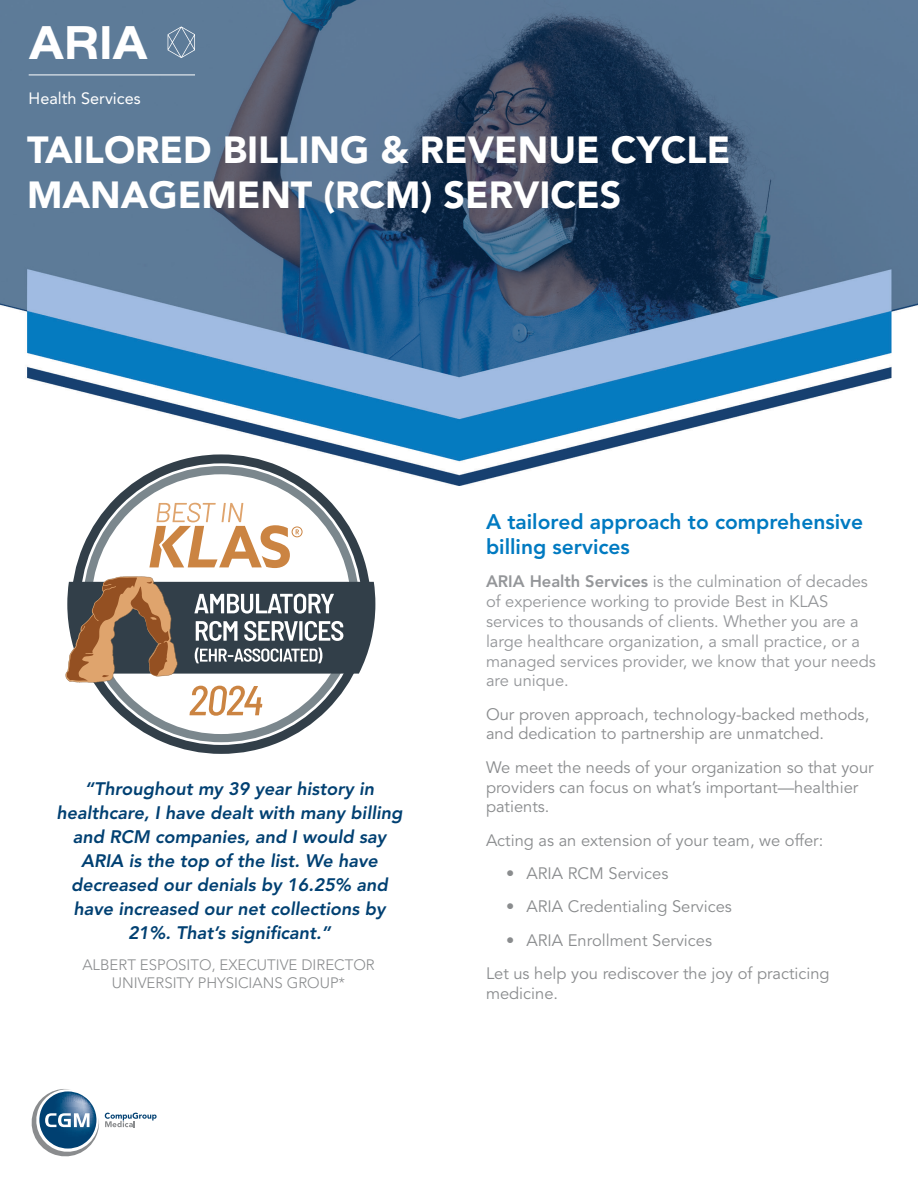
<style>
.page{position:relative;width:918px;height:1188px;background:#fff}
.page>*{position:absolute;margin:0;border:0;box-sizing:border-box;transform-origin:0 0}
.t1{font:700 48.9px "Handel Gothic Com";color:#fff}
.MAIN_HEADER__95_Black__Left__All_CAPS__W{font:900 37.5px/45px "Avenir LT Std";color:#fff}
.SUB-HEADER_BLUE__85_Heavy__Left__CMYK_90{font:800 21px/25.2px "Avenir LT Std";color:#007ac1}
.QUOTE_TEXT__85_Heavy_Oblique__Middle__CG{font:italic 800 18px/24px "Avenir LT Std";color:#004072;text-align:center}
.t2{font:16.5px/19.8px "Avenir LT Std";color:#8a8c8e}
.t3{font:16.5px/19.8px "Avenir LT Std";color:#949699}
.t4{font:16.35px "Avenir LT Std";color:#fff}
.QUOTE_REF__35_Light__Middle__All_CAPS__C{font:300 15px/18px "Avenir LT Std";color:#8a8c8e;text-align:center}
.s1{font-weight:800}
</style>
<div class="page">
<img style="left:0;top:0;width:918px;height:486px">
<svg style="left:31px;top:1089px;width:126px;height:68px"></svg>
<svg style="left:168px;top:26px;width:27px;height:32px"></svg>
<hr style="left:29px;top:75px;width:166px;height:1px;background:#fff">
<svg style="left:71px;top:454px;width:300px;height:300px"></svg>
<svg style="left:149px;top:503px;width:154px;height:65px"></svg>
<svg style="left:66px;top:576px;width:309px;height:140px"></svg>
<h1 class="t1" style="left:29px;top:15px;width:121px">ARIA</h1>
<p class="t4" style="left:29px;top:89px;width:114px">Health Services</p>
<p class="MAIN_HEADER__95_Black__Left__All_CAPS__W" style="left:27px;top:128px;width:705px">TAILORED BILLING &amp; REVENUE CYCLE<br>MANAGEMENT (RCM) SERVICES</p>
<p class="QUOTE_TEXT__85_Heavy_Oblique__Middle__CG" style="left:57px;top:777px;width:347px">“Throughout my 39 year history in healthcare, I have dealt with many billing and RCM companies, and I would say ARIA is the top of the list. We have decreased our denials by 16.25% and have increased our net collections by 21%. That’s significant.”</p>
<p class="QUOTE_REF__35_Light__Middle__All_CAPS__C" style="left:82px;top:956px;width:294px">ALBERT ESPOSITO, EXECUTIVE DIRECTOR<br>UNIVERSITY PHYSICIANS GROUP*</p>
<p class="SUB-HEADER_BLUE__85_Heavy__Left__CMYK_90" style="left:486px;top:509px;width:379px">A tailored approach to comprehensive billing services</p>
<p class="t3" style="left:486px;top:572px;width:391px"><span class="s1">ARIA Health Services</span> is the culmination of decades of experience working to provide Best in KLAS services to thousands of clients. Whether you are a large healthcare organization, a small practice, or a managed services provider, we know that your needs are unique.</p>
<p class="t2" style="left:486px;top:705px;width:385px">Our proven approach, technology-backed methods, and dedication to partnership are unmatched.</p>
<p class="t2" style="left:486px;top:758px;width:389px">We meet the needs of your organization so that your providers can focus on what’s important—healthier patients.</p>
<p class="t2" style="left:486px;top:831px;width:339px">Acting as an extension of your team, we offer:</p>
<p class="t2" style="left:506px;top:864px;width:164px">• ARIA RCM Services</p>
<p class="t2" style="left:506px;top:897px;width:227px">• ARIA Credentialing Services</p>
<p class="t2" style="left:506px;top:930px;width:207px">• ARIA Enrollment Services</p>
<p class="t2" style="left:486px;top:964px;width:345px">Let us help you rediscover the joy of practicing medicine.</p>
</div>
